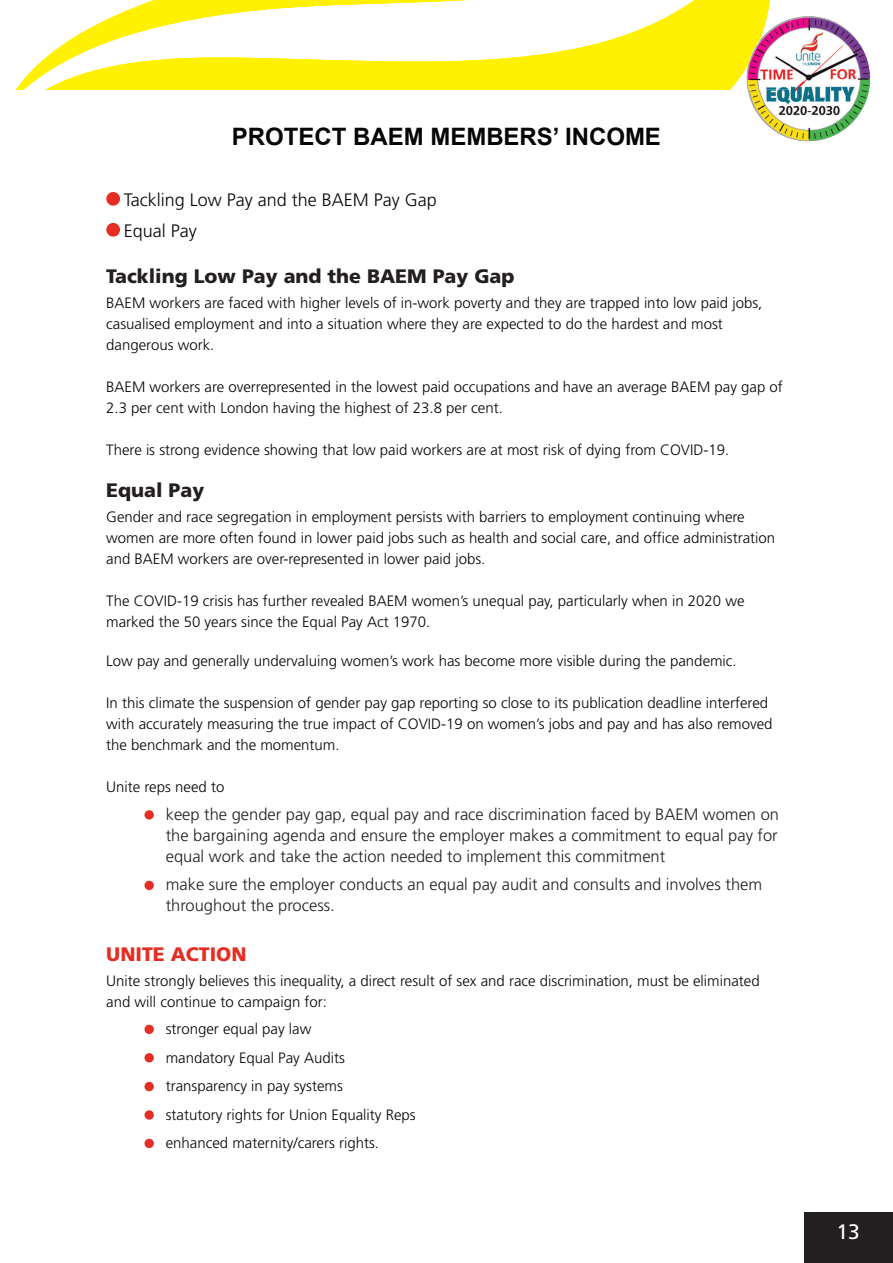
<style>
.page{position:relative;width:893px;height:1263px;background:#fff}
.page>*{position:absolute;margin:0;border:0;box-sizing:border-box;transform-origin:0 0}
.t1{font:700 24px "Arial";color:#080505}
.t2{font:21px "Frutiger";color:#fff}
.t3{font:900 19.5px "Frutiger";color:#231f20}
.t4{font:900 19.5px "Frutiger";color:#e62d24}
.t5{font:300 18px/31px "Frutiger";color:#080505}
.t6{font:300 16.5px/21px "Frutiger";color:#231f20;text-align:justify}
.t7{font:300 15px/21px "Frutiger";color:#080505}
</style>
<div class="page">
<div style="left:803px;top:1212px;width:89px;height:50px;background:#231f20"></div>
<svg style="left:16px;top:0;width:754px;height:90px"></svg>
<img style="left:747px;top:16px;width:123px;height:126px;border-radius:50%">
<img style="left:746px;top:18px;width:45px;height:72px">
<img style="left:748px;top:39px;width:12px;height:26px">
<div style="left:106px;top:192px;width:14px;height:14px;background:#e62d24;border-radius:50%"></div>
<div style="left:106px;top:223px;width:14px;height:14px;background:#e62d24;border-radius:50%"></div>
<svg style="left:144px;top:810px;width:10px;height:10px"></svg>
<div style="left:144px;top:881px;width:10px;height:9px;background:#e62d24;border-radius:50%"></div>
<div style="left:144px;top:1025px;width:10px;height:9px;background:#e62d24;border-radius:50%"></div>
<div style="left:144px;top:1053px;width:10px;height:9px;background:#e62d24;border-radius:50%"></div>
<div style="left:144px;top:1082px;width:10px;height:9px;background:#e62d24;border-radius:50%"></div>
<div style="left:144px;top:1110px;width:10px;height:10px;background:#e62d24;border-radius:50%"></div>
<div style="left:144px;top:1139px;width:10px;height:9px;background:#e62d24;border-radius:50%"></div>
<h1 class="t1" style="left:232px;top:123px;width:431px">PROTECT BAEM MEMBERS’ INCOME</h1>
<p class="t5" style="left:124px;top:185px;width:314px">Tackling Low Pay and the BAEM Pay Gap<br>Equal Pay</p>
<h3 class="t3" style="left:106px;top:268px;width:410px">Tackling Low Pay and the BAEM Pay Gap</h3>
<p class="t7" style="left:106px;top:294px;width:657px">BAEM workers are faced with higher levels of in-work poverty and they are trapped into low paid jobs, casualised employment and into a situation where they are expected to do the hardest and most dangerous work.</p>
<p class="t7" style="left:106px;top:378px;width:678px">BAEM workers are overrepresented in the lowest paid occupations and have an average BAEM pay gap of<br>2.3 per cent with London having the highest of 23.8 per cent.</p>
<p class="t7" style="left:106px;top:441px;width:624px">There is strong evidence showing that low paid workers are at most risk of dying from COVID-19.</p>
<h3 class="t3" style="left:106px;top:482px;width:100px">Equal Pay</h3>
<p class="t7" style="left:106px;top:508px;width:670px">Gender and race segregation in employment persists with barriers to employment continuing where women are more often found in lower paid jobs such as health and social care, and office administration and BAEM workers are over-represented in lower paid jobs.</p>
<p class="t7" style="left:106px;top:592px;width:640px">The COVID-19 crisis has further revealed BAEM women’s unequal pay, particularly when in 2020 we marked the 50 years since the Equal Pay Act 1970.</p>
<p class="t7" style="left:106px;top:652px;width:632px">Low pay and generally undervaluing women’s work has become more visible during the pandemic.</p>
<p class="t7" style="left:106px;top:694px;width:668px">In this climate the suspension of gender pay gap reporting so close to its publication deadline interfered with accurately measuring the true impact of COVID-19 on women’s jobs and pay and has also removed the benchmark and the momentum.</p>
<p class="t7" style="left:106px;top:778px;width:120px">Unite reps need to</p>
<p class="t6" style="left:166px;top:805px;width:615px">keep the gender pay gap, equal pay and race discrimination faced by BAEM women on the bargaining agenda and ensure the employer makes a commitment to equal pay for equal work and take the action needed to implement this commitment</p>
<p class="t6" style="left:166px;top:875px;width:598px">make sure the employer conducts an equal pay audit and consults and involves them throughout the process.</p>
<h3 class="t4" style="left:106px;top:946px;width:142px">UNITE ACTION</h3>
<p class="t7" style="left:106px;top:971px;width:655px">Unite strongly believes this inequality, a direct result of sex and race discrimination, must be eliminated and will continue to campaign for:</p>
<p class="t7" style="left:166px;top:1016px;width:251px;line-height:28.5px">stronger equal pay law<br>mandatory Equal Pay Audits transparency in pay systems<br>statutory rights for Union Equality Reps enhanced maternity/carers rights.</p>
<h2 class="t2" style="left:836px;top:1224px;width:25px">13</h2>
</div>
